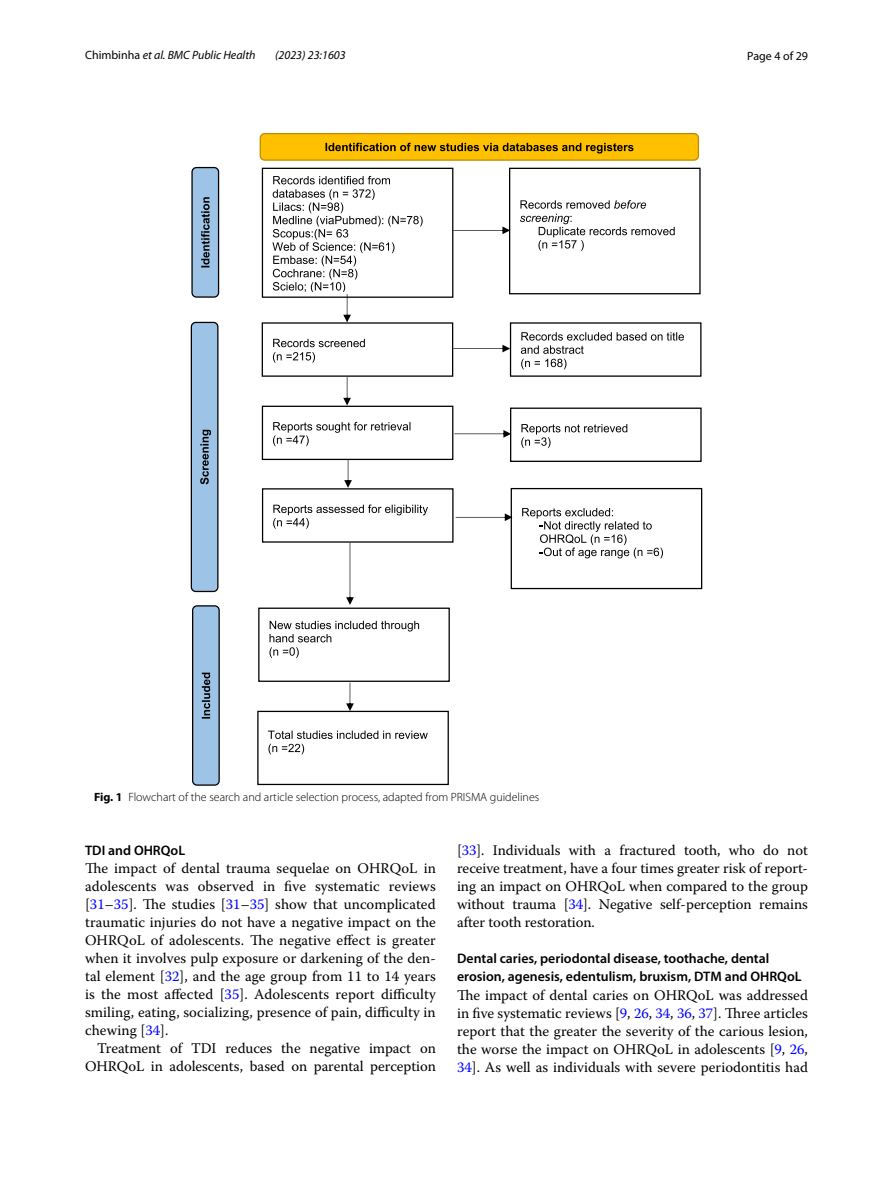
<style>
.page{position:relative;width:893px;height:1187px;background:#fff}
.page>*{position:absolute;margin:0;border:0;box-sizing:border-box;transform-origin:0 0}
.t1{font:14.7px/18px "Warnock Pro";color:#000;text-align:justify}
.t2{font:600 13.8px/18px "Myriad Pro";color:#000}
.t3{font:300 12px "Myriad Pro";color:#000}
.t4{font:italic 12px "Myriad Pro";color:#000}
.t5{font:12px "Myriad Pro";color:#000}
.s1{font-style:normal}
.s2{font-weight:700}
.s3{color:#00f}
</style>
<div class="page">
<div style="left:262px;top:168px;width:191px;height:130px;border:1px solid #000"></div>
<div style="left:509px;top:168px;width:192px;height:126px;border:1px solid #000"></div>
<svg style="left:520px;top:200px;width:155px;height:51px"></svg>
<svg style="left:273px;top:339px;width:92px;height:24px"></svg>
<svg style="left:521px;top:332px;width:163px;height:37px"></svg>
<div style="left:262px;top:405px;width:191px;height:55px;border:1px solid #000"></div>
<svg style="left:273px;top:422px;width:137px;height:24px"></svg>
<div style="left:510px;top:407px;width:192px;height:55px;border:1px solid #000"></div>
<svg style="left:521px;top:424px;width:106px;height:24px"></svg>
<svg style="left:273px;top:504px;width:155px;height:24px"></svg>
<div style="left:511px;top:488px;width:191px;height:101px;border:1px solid #000"></div>
<svg style="left:522px;top:508px;width:141px;height:50px"></svg>
<div style="left:258px;top:607px;width:192px;height:75px;border:1px solid #000"></div>
<svg style="left:269px;top:620px;width:150px;height:38px"></svg>
<svg style="left:453px;top:226px;width:57px;height:8px"></svg>
<svg style="left:453px;top:345px;width:57px;height:7px"></svg>
<svg style="left:454px;top:430px;width:57px;height:7px"></svg>
<svg style="left:456px;top:513px;width:56px;height:8px"></svg>
<div style="left:260px;top:134px;width:438px;height:26px;background:#ffc000;border-radius:4px"></div>
<div style="left:260px;top:133px;width:439px;height:28px;border:1px solid #bc8c00;border-radius:4px"></div>
<svg style="left:325px;top:143px;width:308px;height:10px"></svg>
<div style="left:192px;top:167px;width:27px;height:130px;background:#9dc3e6;border-radius:4px"></div>
<div style="left:191px;top:167px;width:28px;height:131px;border:1px solid #000;border-radius:4px"></div>
<svg style="left:201px;top:197px;width:9px;height:70px"></svg>
<div style="left:191px;top:322px;width:27px;height:269px;background:#9dc3e6;border-radius:4px"></div>
<div style="left:191px;top:322px;width:27px;height:270px;border:1px solid #000;border-radius:4px"></div>
<svg style="left:200px;top:430px;width:11px;height:54px"></svg>
<div style="left:193px;top:606px;width:26px;height:179px;background:#9dc3e6;border-radius:4px"></div>
<div style="left:192px;top:605px;width:28px;height:180px;border:1px solid #000;border-radius:4px"></div>
<svg style="left:202px;top:672px;width:8px;height:46px"></svg>
<svg style="left:272px;top:176px;width:151px;height:146px"></svg>
<svg style="left:343px;top:377px;width:8px;height:28px"></svg>
<svg style="left:344px;top:459px;width:8px;height:29px"></svg>
<svg style="left:346px;top:542px;width:8px;height:63px"></svg>
<div style="left:257px;top:710px;width:192px;height:75px;border:1px solid #000"></div>
<svg style="left:268px;top:730px;width:160px;height:24px"></svg>
<svg style="left:346px;top:682px;width:8px;height:29px"></svg>
<p class="t4" style="left:85px;top:48px;width:172px"><span class="s1">Chimbinha</span> et al. BMC Public Health</p>
<p class="t4" style="left:275px;top:48px;width:72px">(2023) 23:1603</p>
<p class="t5" style="left:747px;top:48px;width:62px">Page 4 of 29</p>
<p class="t3" style="left:94px;top:790px;width:447px"><span class="s2">Fig. 1</span> Flowchart of the search and article selection process, adapted from PRISMA guidelines</p>
<p class="t2" style="left:85px;top:841px;width:102px">TDI and OHRQoL</p>
<p class="t1" style="left:85px;top:858px;width:352px">The impact of dental trauma sequelae on OHRQoL in adolescents was observed in five systematic reviews [<span class="s3">31</span>–<span class="s3">35</span>]. The studies [<span class="s3">31</span>–<span class="s3">35</span>] show that uncomplicated traumatic injuries do not have a negative impact on the OHRQoL of adolescents. The negative effect is greater when it involves pulp exposure or darkening of the den&shy;tal element [<span class="s3">32</span>], and the age group from 11 to 14 years is the most affected [<span class="s3">35</span>]. Adolescents report difficulty smiling, eating, socializing, presence of pain, difficulty in chewing [<span class="s3">34</span>].</p>
<p class="t1" style="left:85px;top:1038px;width:352px;text-align:right">Treatment of TDI reduces the negative impact on<br>OHRQoL in adolescents, based on parental perception</p>
<p class="t1" style="left:457px;top:841px;width:352px">[<span class="s3">33</span>]. Individuals with a fractured tooth, who do not receive treatment, have a four times greater risk of report&shy;ing an impact on OHRQoL when compared to the group without trauma [<span class="s3">34</span>]. Negative self-perception remains after tooth restoration.</p>
<p class="t2" style="left:457px;top:949px;width:346px">Dental caries, periodontal disease, toothache, dental erosion, agenesis, edentulism, bruxism, DTM and OHRQoL</p>
<p class="t1" style="left:457px;top:985px;width:352px">The impact of dental caries on OHRQoL was addressed in five systematic reviews [<span class="s3">9</span>, <span class="s3">26</span>, <span class="s3">34</span>, <span class="s3">36</span>, <span class="s3">37</span>]. Three articles report that the greater the severity of the carious lesion, the worse the impact on OHRQoL in adolescents [<span class="s3">9</span>, <span class="s3">26</span>, <span class="s3">34</span>]. As well as individuals with severe periodontitis had</p>
</div>
